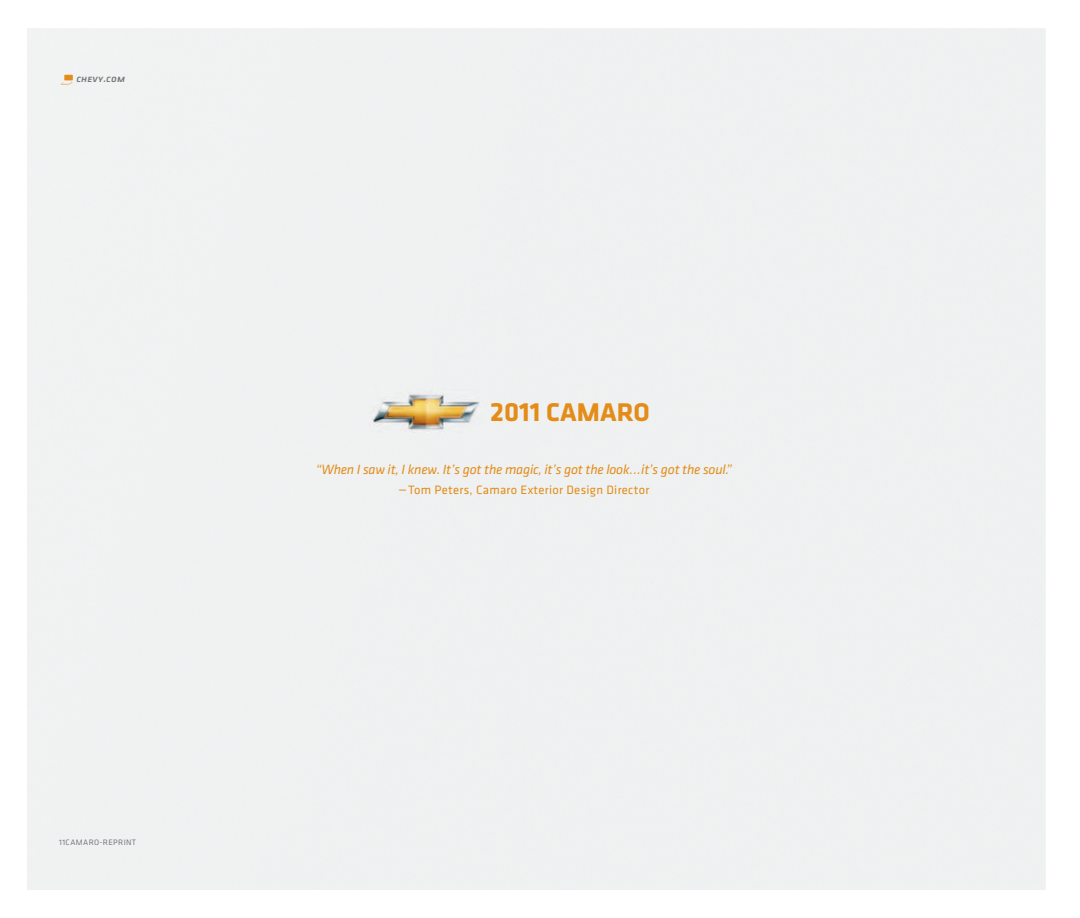
<style>
.page{position:relative;width:1080px;height:918px;background:#fff}
.page>*{position:absolute;margin:0;border:0;box-sizing:border-box;transform-origin:0 0}
.t1{font:700 26.55px "Klavika CH";color:#e38c18}
.t2{font:italic 13.8px "Klavika CH";letter-spacing:-.015em;color:#e38c18}
.t3{font:12.6px "Klavika CH";letter-spacing:.025em;color:#e38c18}
.t4{font:italic 500 10.05px "Klavika CH";letter-spacing:.01em;color:#76787b}
.t5{font:8.25px "Klavika CH";letter-spacing:.05em;color:#76787b}
.s1{font-size:27.45px}
.s2{font-style:italic;font-size:13.8px}
</style>
<div class="page">
<img style="left:370px;top:389px;width:112px;height:44px">
<div style="left:64px;top:75px;width:9px;height:5px;background:#e38c18"></div>
<svg style="left:60px;top:82px;width:13px;height:2px"></svg>
<p class="t4" style="left:76px;top:72px;width:50px">chevy.com</p>
<p class="t5" style="left:59px;top:837px;width:79px">11CAMARO-REPRINT</p>
<p class="t1" style="left:490px;top:393px;width:161px"><span class="s1">2011</span> CAMARO</p>
<p class="t2" style="left:316px;top:461px;width:418px">“When I saw it, I knew. It’s got the magic, it’s got the look...it’s got the soul.”</p>
<p class="t3" style="left:398px;top:482px;width:253px"><span class="s2">—</span> Tom Peters, Camaro Exterior Design Director</p>
</div>
